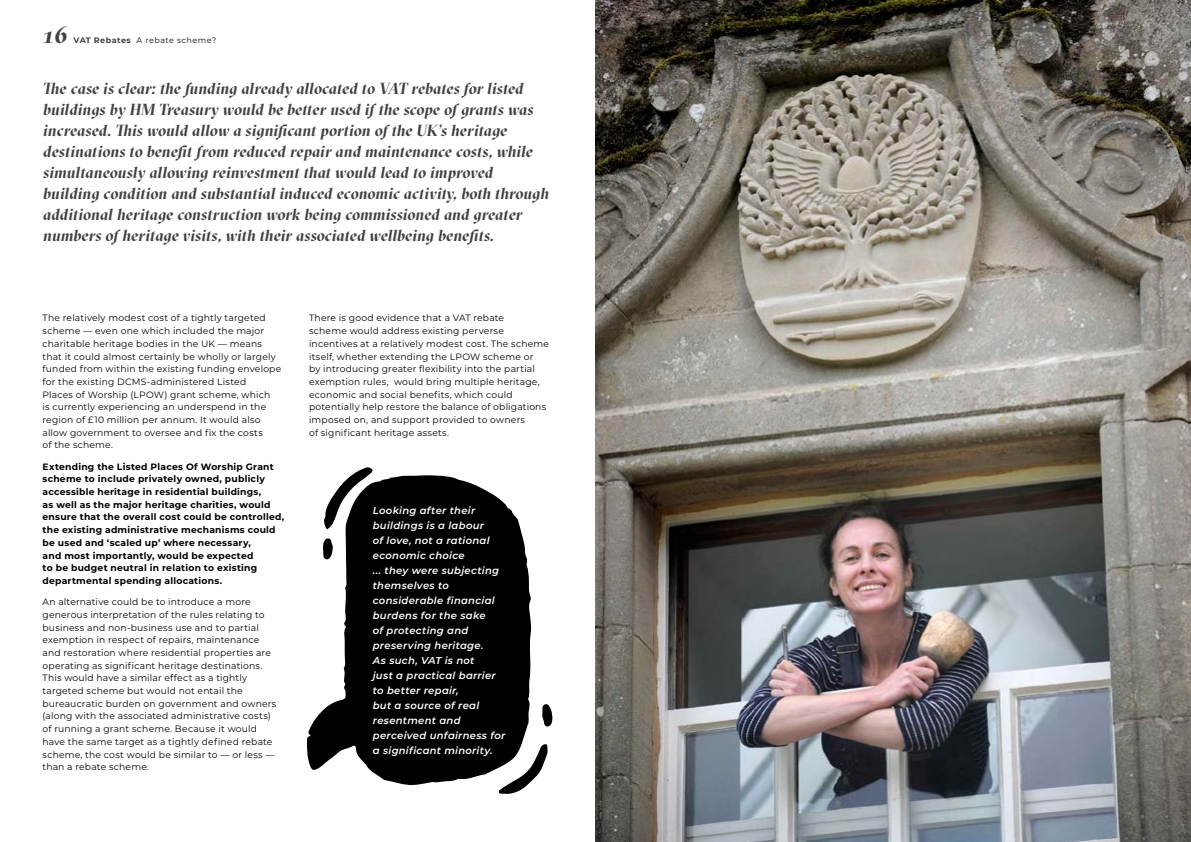
<style>
.page{position:relative;width:1191px;height:842px;background:#fff}
.page>*{position:absolute;margin:0;border:0;box-sizing:border-box;transform-origin:0 0}
.t1{font:italic 700 24px "GT Sectra Display";color:#414042}
.t2{font:italic 700 16px/21px "GT Sectra Display";color:#414042}
.t3{font:italic 600 10px/15px "Montserrat";letter-spacing:.03em;color:#fff}
.t4{font:9.2px/12.7px "Montserrat";letter-spacing:.02em;color:#000}
.t5{font:700 9.2px/12.7px "Montserrat";letter-spacing:.025em;color:#000}
.t6{font:500 8px "Montserrat";letter-spacing:.055em;color:#414042}
.s1{font-weight:700}
</style>
<div class="page">
<img style="left:595px;top:0;width:596px;height:842px">
<svg style="left:307px;top:475px;width:224px;height:310px;fill:#000"></svg>
<svg style="left:323px;top:467px;width:50px;height:63px"></svg>
<svg style="left:498px;top:744px;width:50px;height:50px"></svg>
<svg style="left:542px;top:704px;width:11px;height:23px"></svg>
<svg style="left:323px;top:538px;width:10px;height:22px"></svg>
<h1 class="t1" style="left:43px;top:19px;width:26px">16</h1>
<p class="t6" style="left:74px;top:34px;width:144px"><span class="s1">VAT Rebates</span> A rebate scheme?</p>
<p class="t2" style="left:43px;top:78px;width:507px">The case is clear: the funding already allocated to VAT rebates for listed buildings by HM Treasury would be better used if the scope of grants was increased. This would allow a significant portion of the UK’s heritage destinations to benefit from reduced repair and maintenance costs, while simultaneously allowing reinvestment that would lead to improved building condition and substantial induced economic activity, both through additional heritage construction work being commissioned and greater numbers of heritage visits, with their associated wellbeing benefits.</p>
<p class="t4" style="left:43px;top:311px;width:240px">The relatively modest cost of a tightly targeted scheme — even one which included the major charitable heritage bodies in the UK — means that it could almost certainly be wholly or largely funded from within the existing funding envelope for the existing DCMS-administered Listed<br>Places of Worship (LPOW) grant scheme, which<br>is currently experiencing an underspend in the region of £10 million per annum. It would also allow government to oversee and fix the costs<br>of the scheme.</p>
<p class="t5" style="left:43px;top:460px;width:243px">Extending the Listed Places Of Worship Grant scheme to include privately owned, publicly accessible heritage in residential buildings,<br>as well as the major heritage charities, would ensure that the overall cost could be controlled, the existing administrative mechanisms could be used and ‘scaled up’ where necessary,<br>and most importantly, would be expected<br>to be budget neutral in relation to existing departmental spending allocations.</p>
<p class="t4" style="left:43px;top:595px;width:235px">An alternative could be to introduce a more generous interpretation of the rules relating to business and non-business use and to partial exemption in respect of repairs, maintenance and restoration where residential properties are operating as significant heritage destinations.<br>This would have a similar effect as a tightly targeted scheme but would not entail the bureaucratic burden on government and owners (along with the associated administrative costs) of running a grant scheme. Because it would have the same target as a tightly defined rebate scheme, the cost would be similar to — or less — than a rebate scheme.</p>
<p class="t4" style="left:309px;top:311px;width:241px">There is good evidence that a VAT rebate<br>scheme would address existing perverse incentives at a relatively modest cost. The scheme itself, whether extending the LPOW scheme or<br>by introducing greater flexibility into the partial exemption rules, would bring multiple heritage, economic and social benefits, which could potentially help restore the balance of obligations imposed on, and support provided to owners<br>of significant heritage assets.</p>
<p class="t3" style="left:373px;top:503px;width:134px">Looking after their buildings is a labour<br>of love, not a rational economic choice<br>... they were subjecting themselves to considerable financial burdens for the sake<br>of protecting and preserving heritage.<br>As such, VAT is not<br>just a practical barrier to better repair,<br>but a source of real resentment and perceived unfairness for a significant minority.</p>
</div>
